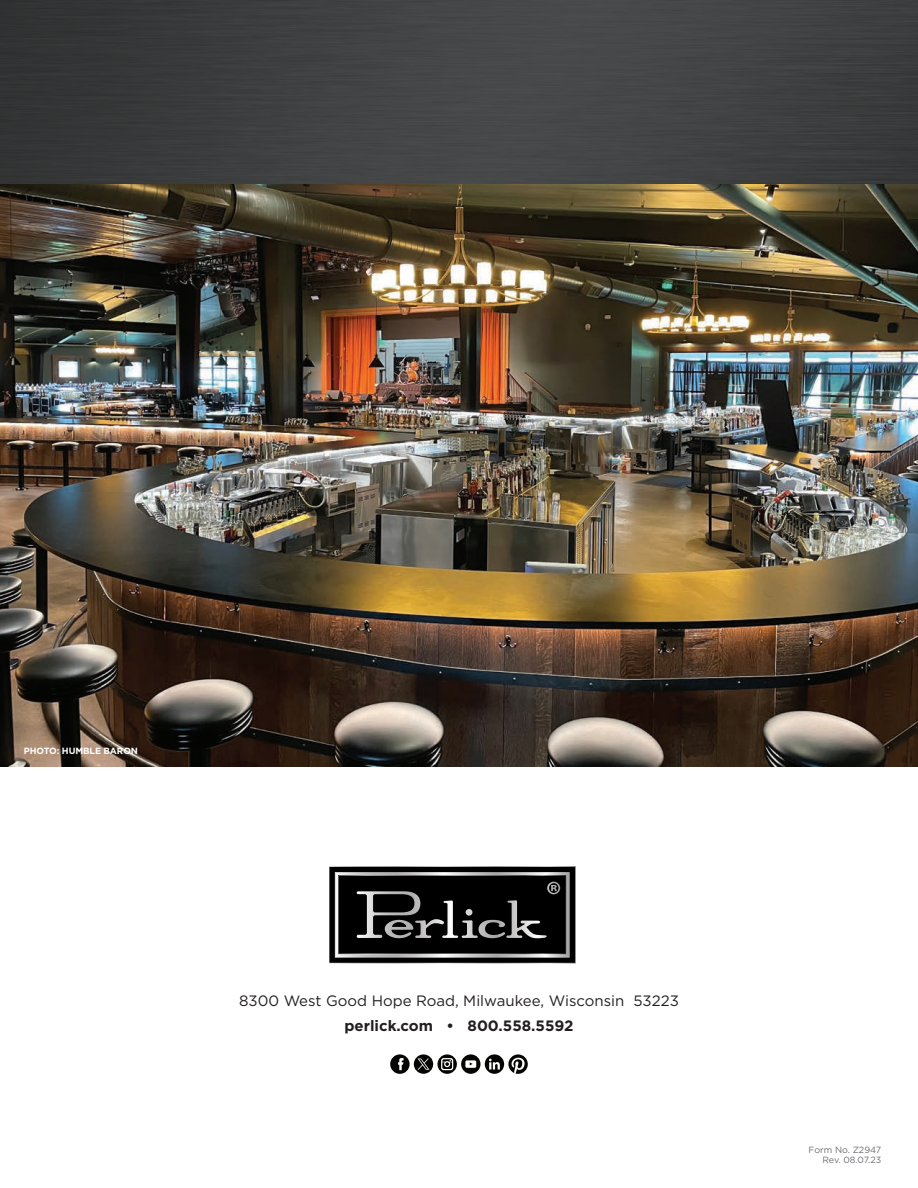
<style>
.page{position:relative;width:918px;height:1188px;background:#fff}
.page>*{position:absolute;margin:0;border:0;box-sizing:border-box;transform-origin:0 0}
.t1{font:15px "Gotham";color:#231f20}
.t2{font:700 15px "Gotham";color:#231f20}
.t3{font:9px "Gotham";color:#6c6d70}
.t4{font:700 9px "Gotham";letter-spacing:-.01em;color:#fff}
</style>
<div class="page">
<img style="left:0;top:184px;width:918px;height:583px">
<svg style="left:329px;top:866px;width:247px;height:97px;background:#2b2a2b"></svg>
<svg style="left:390px;top:1054px;width:138px;height:20px"></svg>
<div style="left:0;top:0;width:918px;height:184px;background:linear-gradient(to right,#393b3b,#444646)"></div>
<p class="t4" style="left:24px;top:745px;width:116px">PHOTO: HUMBLE BARON</p>
<p class="t1" style="left:239px;top:991px;width:441px">8300 West Good Hope Road, Milwaukee, Wisconsin 53223</p>
<p class="t2" style="left:344px;top:1016px;width:231px">perlick.com • 800.558.5592</p>
<p class="t3" style="left:809px;top:1144px;width:74px">Form No. Z2947</p>
<p class="t3" style="left:822px;top:1154px;width:60px">Rev. 08.07.23</p>
</div>
